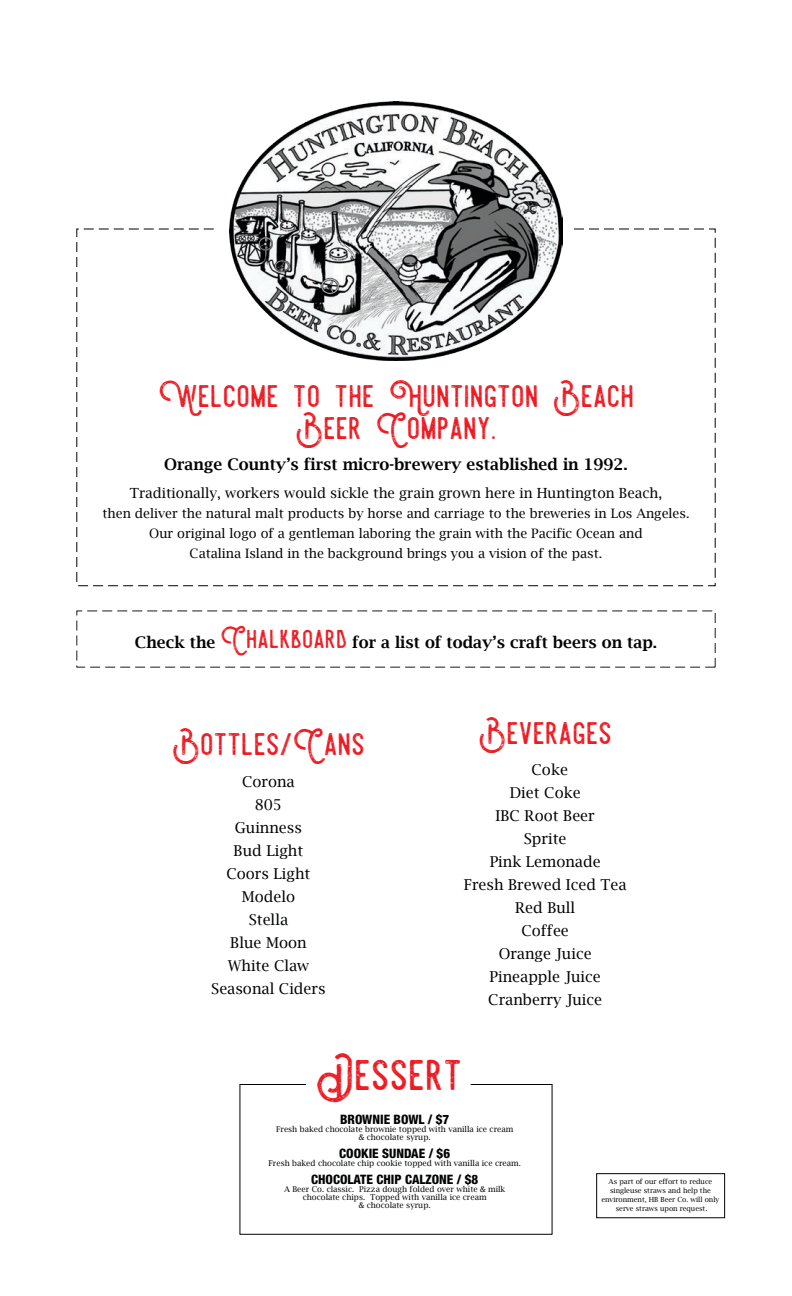
<style>
.page{position:relative;width:792px;height:1296px;background:#fff}
.page>*{position:absolute;margin:0;border:0;box-sizing:border-box;transform-origin:0 0}
.t1{font:48px "Steelworks Vintage Demo";letter-spacing:.005em;color:#ed1c24}
.t2{font:35px/32px "Steelworks Vintage Demo";letter-spacing:.005em;color:#ed1c24;text-align:center}
.t3{font:600 16px "Lucida Bright";color:#020304}
.t4{font:15px/23px "Lucida Bright";color:#020304;text-align:center}
.t5{font:14px "Lucida Bright";color:#020304}
.t6{font:13px/20px "Lucida Bright";color:#020304;text-align:center}
.t7{font:800 condensed 13px "Helvetica Neue";color:#020304}
.t8{font:8px/8px "Lucida Bright";color:#020304;text-align:center}
.t9{font:7px/9px "Lucida Bright";color:#010203;text-align:center}
.s1{font-family:"Steelworks Vintage Demo";font-weight:400;font-size:29px;color:#ed1c24}
</style>
<div class="page">
<svg style="left:76px;top:229px;width:640px;height:357px"></svg>
<svg style="left:239px;top:1084px;width:314px;height:151px"></svg>
<img style="left:230px;top:102px;width:332px;height:258px">
<div style="left:596px;top:1173px;width:129px;height:45px;border:1px solid #020304"></div>
<h2 class="t2" style="left:158px;top:380px;width:478px">Welcome to the Huntington Beach<br>Beer Company.</h2>
<h3 class="t3" style="left:164px;top:455px;width:465px">Orange County’s first micro-brewery established in 1992.</h3>
<h3 class="t5" style="left:130px;top:485px;width:534px">Traditionally, workers would sickle the grain grown here in Huntington Beach,</h3>
<h3 class="t6" style="left:102px;top:503px;width:589px">then deliver the natural malt products by horse and carriage to the breweries in Los Angeles.<br>Our original logo of a gentleman laboring the grain with the Pacific Ocean and<br>Catalina Island in the background brings you a vision of the past.</h3>
<h3 class="t3" style="left:135px;top:633px;width:524px">Check the <span class="s1">Chalkboard</span> for a list of today’s craft beers on tap.</h3>
<h2 class="t2" style="left:172px;top:728px;width:194px">Bottles/Cans</h2>
<h3 class="t4" style="left:211px;top:770px;width:116px">Corona<br>805<br>Guinness<br>Bud Light<br>Coors Light<br>Modelo<br>Stella<br>Blue Moon<br>White Claw<br>Seasonal Ciders</h3>
<h2 class="t2" style="left:479px;top:717px;width:135px">Beverages</h2>
<h3 class="t4" style="left:532px;top:758px;width:38px">Coke</h3>
<h3 class="t4" style="left:510px;top:781px;width:72px">Diet Coke</h3>
<h3 class="t4" style="left:496px;top:804px;width:101px">IBC Root Beer</h3>
<h3 class="t4" style="left:524px;top:827px;width:44px">Sprite</h3>
<h3 class="t4" style="left:490px;top:850px;width:112px">Pink Lemonade</h3>
<h3 class="t4" style="left:464px;top:873px;width:164px">Fresh Brewed Iced Tea</h3>
<h3 class="t4" style="left:515px;top:896px;width:62px">Red Bull</h3>
<h3 class="t4" style="left:521px;top:919px;width:49px">Coffee</h3>
<h3 class="t4" style="left:499px;top:942px;width:94px">Orange Juice</h3>
<h3 class="t4" style="left:490px;top:965px;width:113px">Pineapple Juice</h3>
<h3 class="t4" style="left:488px;top:988px;width:115px">Cranberry Juice</h3>
<h1 class="t1" style="left:316px;top:1047px;width:148px">Dessert</h1>
<h3 class="t7" style="left:340px;top:1111px;width:111px">BROWNIE BOWL / $7</h3>
<p class="t8" style="left:276px;top:1125px;width:239px">Fresh baked chocolate brownie topped with vanilla ice cream &amp; chocolate syrup.</p>
<h3 class="t7" style="left:339px;top:1145px;width:112px">COOKIE SUNDAE / $6</h3>
<p class="t8" style="left:269px;top:1159px;width:254px">Fresh baked chocolate chip cookie topped with vanilla ice cream.</p>
<h3 class="t7" style="left:311px;top:1171px;width:169px">CHOCOLATE CHIP CALZONE / $8</h3>
<p class="t8" style="left:284px;top:1185px;width:223px">A Beer Co. classic. Pizza dough folded over white &amp; milk chocolate chips. Topped with vanilla ice cream<br>&amp; chocolate syrup.</p>
<p class="t9" style="left:601px;top:1177px;width:119px">As part of our effort to reduce singleuse straws and help the environment, HB Beer Co. will only serve straws upon request.</p>
</div>
